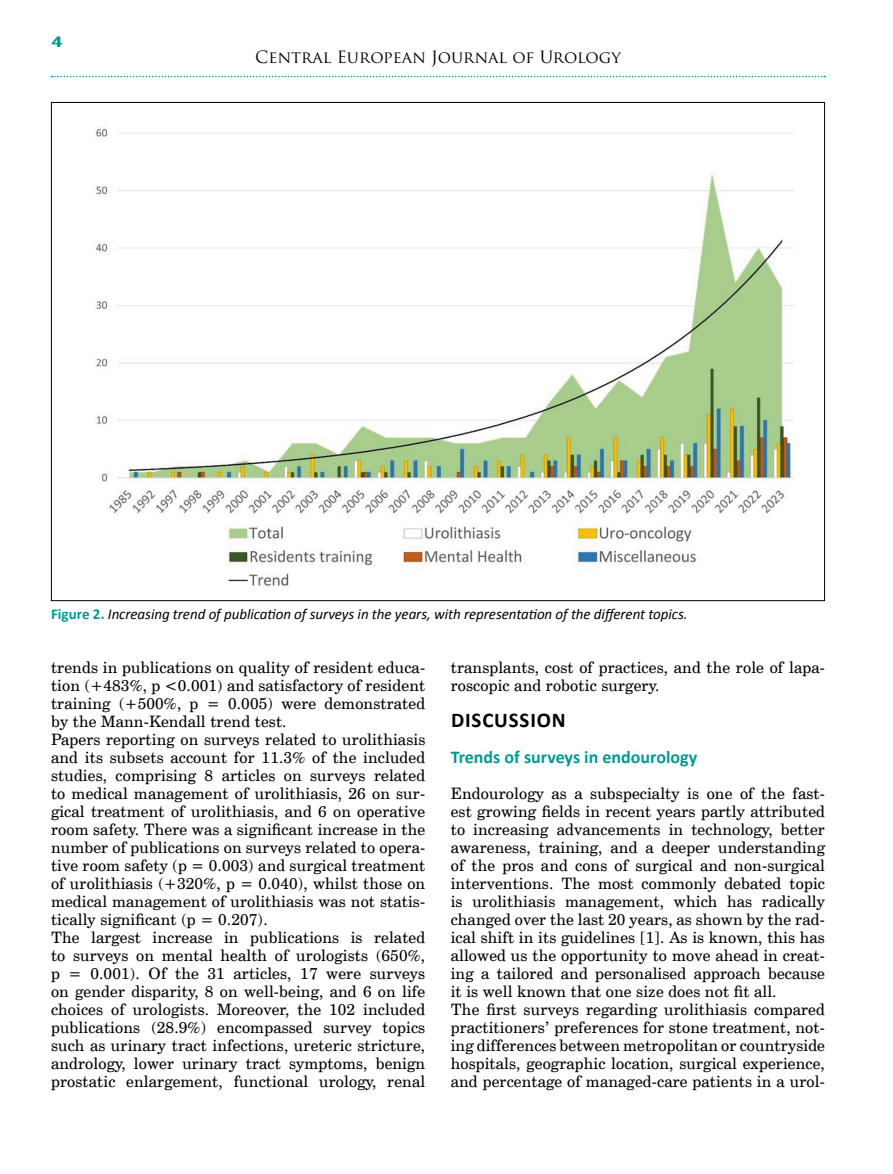
<style>
.page{position:relative;width:893px;height:1174px;background:#fff}
.page>*{position:absolute;margin:0;border:0;box-sizing:border-box;transform-origin:0 0}
.t1{font:700 21px "Calibri";letter-spacing:.04em;color:#000}
.t2{font:700 18px "Calibri";color:#009a93}
.t3{font:16.5px "Trajan Pro";color:#000}
.t4{font:15.75px/18px "Cent Schbook EU";letter-spacing:.01em;color:#000}
.t5{font:italic 15px "Calibri";letter-spacing:-.005em;color:#000}
.t6{font:15px "Alternate Gothic No 2 EU";color:#009a93;scale:2 1}
.s1{font-weight:700;font-style:normal;color:#009a93}
</style>
<div class="page">
<svg style="left:52px;top:76px;width:773px;height:1px"></svg>
<img style="left:95px;top:128px;width:699px;height:458px">
<p class="t6" style="left:51px;top:33px;width:7px">4</p>
<p class="t3" style="left:255px;top:47px;width:367px">Central European Journal of Urology</p>
<p class="t5" style="left:51px;top:604px;width:638px"><span class="s1">Figure 2.</span> Increasing trend of publication of surveys in the years, with representation of the different topics.</p>
<p class="t4" style="left:51px;top:659px;width:376px">trends in publications on quality of resident educa&shy;tion (+483%, p &lt;0.001) and satisfactory of resident training (+500%, p = 0.005) were demonstrated by the Mann-Kendall trend test.<br>Papers reporting on surveys related to urolithiasis and its subsets account for 11.3% of the included studies, comprising 8 articles on surveys related to medical management of urolithiasis, 26 on sur&shy;gical treatment of urolithiasis, and 6 on operative room safety. There was a significant increase in the number of publications on surveys related to opera&shy;tive room safety (p = 0.003) and surgical treatment of urolithiasis (+320%, p = 0.040), whilst those on medical management of urolithiasis was not statis&shy;tically significant (p = 0.207).<br>The largest increase in publications is related to surveys on mental health of urologists (650%, p = 0.001). Of the 31 articles, 17 were surveys on gender disparity, 8 on well-being, and 6 on life choices of urologists. Moreover, the 102 included publications (28.9%) encompassed survey topics such as urinary tract infections, ureteric stricture, andrology, lower urinary tract symptoms, benign prostatic enlargement, functional urology, renal</p>
<p class="t4" style="left:451px;top:659px;width:376px">transplants, cost of practices, and the role of lapa&shy;roscopic and robotic surgery.</p>
<h1 class="t1" style="left:451px;top:706px;width:91px">Discussion</h1>
<p class="t2" style="left:451px;top:745px;width:248px">Trends of surveys in endourology</p>
<p class="t4" style="left:451px;top:785px;width:376px">Endourology as a subspecialty is one of the fast&shy;est growing fields in recent years partly attributed to increasing advancements in technology, better awareness, training, and a deeper understanding of the pros and cons of surgical and non-surgical interventions. The most commonly debated topic is urolithiasis management, which has radically changed over the last 20 years, as shown by the rad&shy;ical shift in its guidelines [1]. As is known, this has allowed us the opportunity to move ahead in creat&shy;ing a tailored and personalised approach because it is well known that one size does not fit all.<br>The first surveys regarding urolithiasis compared practitioners’ preferences for stone treatment, not&shy;ing differences between metropolitan or countryside hospitals, geographic location, surgical experience, and percentage of managed-care patients in a urol-</p>
</div>
